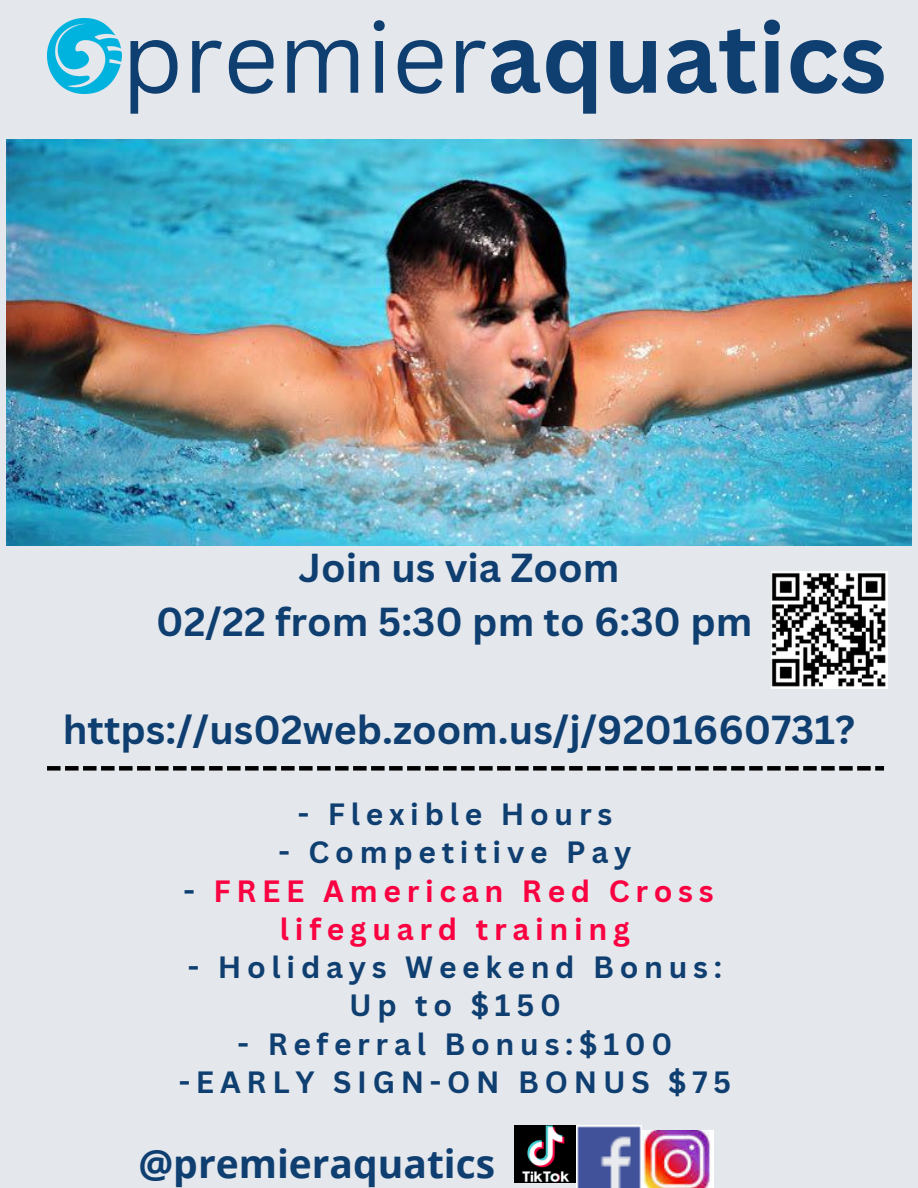
<style>
.page{position:relative;width:918px;height:1188px;background:#e4e7eb}
.page>*{position:absolute;margin:0;border:0;box-sizing:border-box;transform-origin:0 0}
.t1{font:700 96px "Canva Sans";color:#0f3f71}
.t2{font:700 39.3px/54px "Canva Sans";color:#0f3f71;text-align:center}
.t3{font:700 39px "Open Sans";color:#0f3f71}
.t4{font:700 30px/38.2px "Canva Sans";letter-spacing:.19em;color:#0f3f71;text-align:center}
.t5{font:700 30px/38.2px "Canva Sans";letter-spacing:.19em;color:#fa0141;text-align:center}
.s1{font-weight:400}
.s2{color:#0f3f71}
</style>
<div class="page">
<img style="left:6px;top:139px;width:906px;height:407px">
<img style="left:515px;top:1126px;width:61px;height:57px">
<img style="left:576px;top:1126px;width:66px;height:62px">
<img style="left:642px;top:1130px;width:72px;height:58px">
<img style="left:47px;top:19px;width:74px;height:74px">
<img style="left:772px;top:572px;width:116px;height:116px">
<svg style="left:47px;top:766px;width:837px;height:5px"></svg>
<h1 class="t1" style="left:122px;top:-10px;width:767px"><span class="s1">premier</span>aquatics</h1>
<h2 class="t2" style="left:156px;top:540px;width:598px">Join us via Zoom<br>02/22 from 5:30 pm to 6:30 pm</h2>
<h2 class="t2" style="left:63px;top:702px;width:794px">https://us02web.zoom.us/j/9201660731?</h2>
<p class="t4" style="left:298px;top:794px;width:316px">- Flexible Hours</p>
<p class="t4" style="left:279px;top:833px;width:354px">- Competitive Pay</p>
<p class="t5" style="left:183px;top:871px;width:532px"><span class="s2">-</span> FREE American Red Cross lifeguard training</p>
<p class="t4" style="left:188px;top:947px;width:536px">- Holidays Weekend Bonus:<br>Up to $150</p>
<p class="t4" style="left:179px;top:1024px;width:554px">- Referral Bonus:$100 -EARLY SIGN-ON BONUS $75</p>
<h3 class="t3" style="left:138px;top:1137px;width:358px">@premieraquatics</h3>
</div>
